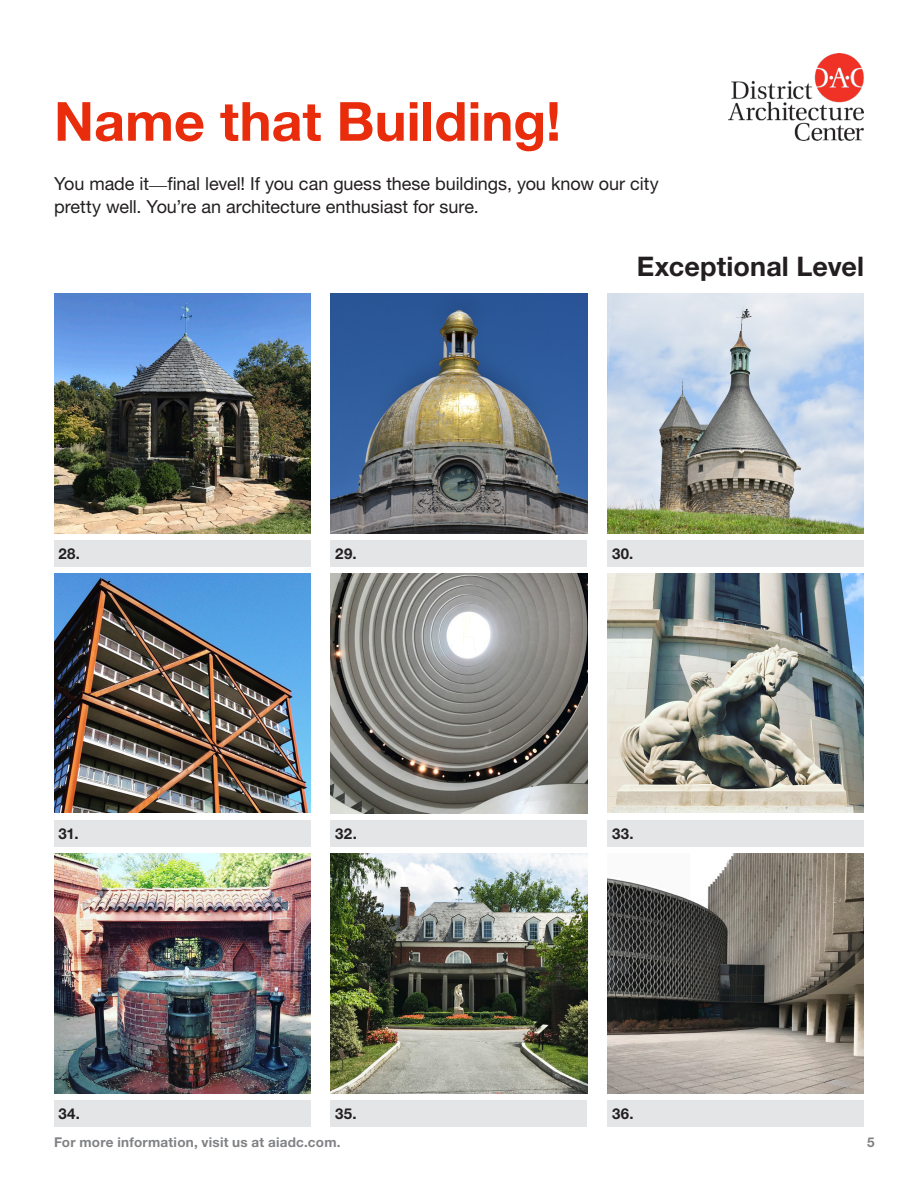
<style>
.page{position:relative;width:918px;height:1188px;background:#fff}
.page>*{position:absolute;margin:0;border:0;box-sizing:border-box;transform-origin:0 0}
.t1{font:700 54px "Helvetica Neue LT Pro";color:#e82c0c}
.t2{font:700 27px "Helvetica Neue LT Pro";letter-spacing:.005em;color:#231f20}
.t3{font:18px/22.5px "Helvetica Neue LT Pro";letter-spacing:-.005em;color:#231f20}
.t4{font:700 15px "Helvetica Neue LT Pro";letter-spacing:.025em;color:#231f20}
.t5{font:700 13.5px "Helvetica Neue LT Pro";letter-spacing:.02em;color:#808285}
.s1{font-family:"Garamond"}
</style>
<div class="page">
<img style="left:729px;top:54px;width:135px;height:87px">
<div style="left:331px;top:540px;width:256px;height:27px;background:#e4e5e7"></div>
<div style="left:608px;top:540px;width:256px;height:27px;background:#e4e5e7"></div>
<div style="left:54px;top:540px;width:256px;height:27px;background:#e4e5e7"></div>
<div style="left:331px;top:820px;width:256px;height:27px;background:#e4e5e7"></div>
<div style="left:608px;top:820px;width:256px;height:27px;background:#e4e5e7"></div>
<div style="left:54px;top:820px;width:256px;height:27px;background:#e4e5e7"></div>
<div style="left:331px;top:1100px;width:256px;height:27px;background:#e4e5e7"></div>
<div style="left:608px;top:1100px;width:256px;height:27px;background:#e4e5e7"></div>
<div style="left:54px;top:1100px;width:256px;height:27px;background:#e4e5e7"></div>
<img style="left:331px;top:574px;width:256px;height:239px">
<img style="left:54px;top:294px;width:256px;height:239px">
<img style="left:608px;top:854px;width:256px;height:240px">
<img style="left:331px;top:854px;width:256px;height:240px">
<img style="left:331px;top:294px;width:256px;height:239px">
<img style="left:608px;top:294px;width:256px;height:239px">
<img style="left:54px;top:574px;width:256px;height:239px">
<img style="left:54px;top:854px;width:256px;height:240px">
<img style="left:608px;top:574px;width:256px;height:239px">
<p class="t1" style="left:54px;top:88px;width:509px">Name that Building!</p>
<p class="t3" style="left:54px;top:172px;width:606px">You made it<span class="s1">—</span>final level! If you can guess these buildings, you know our city pretty well. You’re an architecture enthusiast for sure.</p>
<p class="t2" style="left:637px;top:250px;width:229px">Exceptional Level</p>
<p class="t4" style="left:58px;top:544px;width:23px">28.</p>
<p class="t4" style="left:335px;top:544px;width:23px">29.</p>
<p class="t4" style="left:612px;top:544px;width:23px">30.</p>
<p class="t4" style="left:58px;top:824px;width:22px">31.</p>
<p class="t4" style="left:335px;top:824px;width:23px">32.</p>
<p class="t4" style="left:612px;top:824px;width:23px">33.</p>
<p class="t4" style="left:58px;top:1105px;width:23px">34.</p>
<p class="t4" style="left:335px;top:1105px;width:23px">35.</p>
<p class="t4" style="left:612px;top:1105px;width:23px">36.</p>
<p class="t5" style="left:54px;top:1134px;width:288px">For more information, visit us at aiadc.com.</p>
<p class="t5" style="left:867px;top:1134px;width:9px">5</p>
</div>
